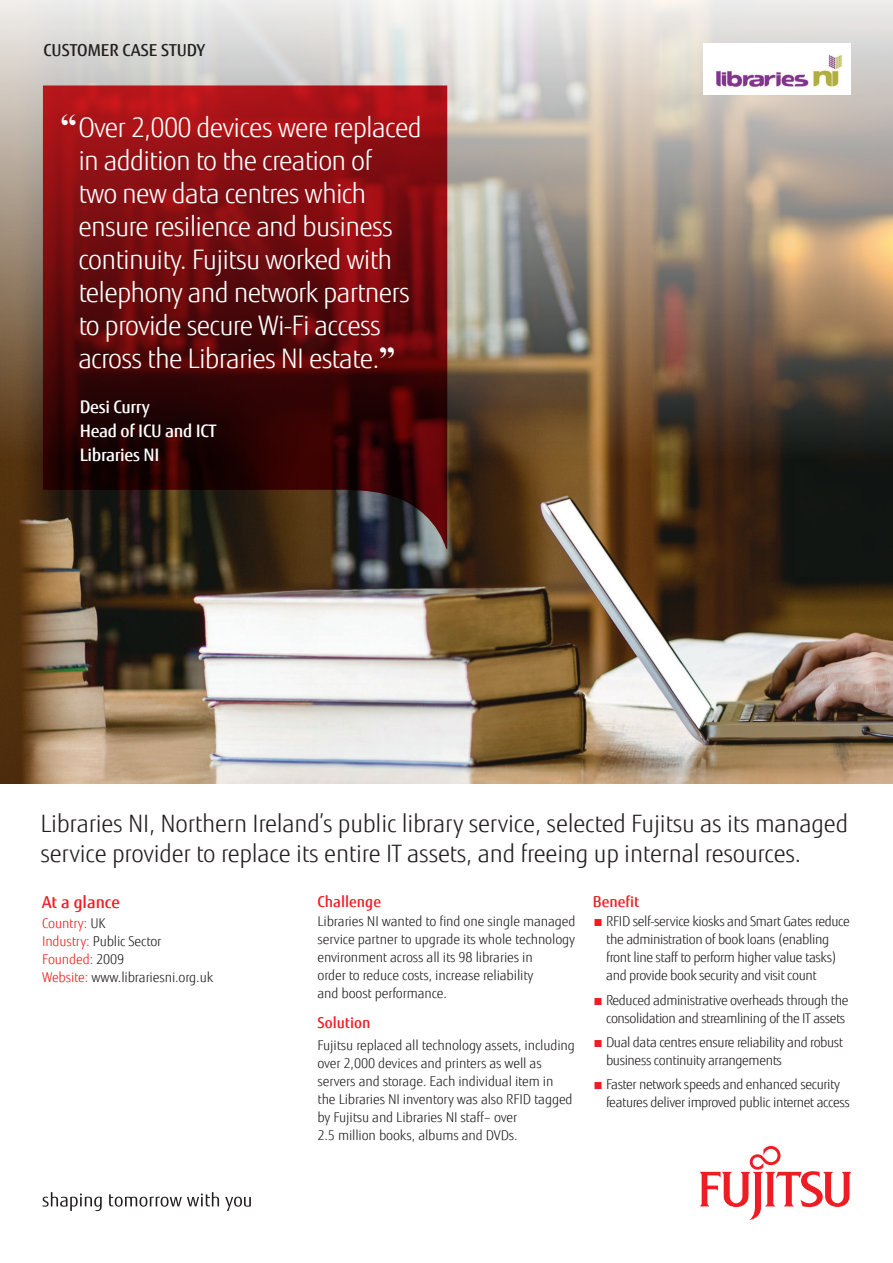
<style>
.page{position:relative;width:893px;height:1263px;background:#fff}
.page>*{position:absolute;margin:0;border:0;box-sizing:border-box;transform-origin:0 0}
.t1{font:300 27px/33px "Fujitsu Sans";letter-spacing:-.03em;color:#fff}
.t2{font:300 24px/30px "Fujitsu Sans";letter-spacing:-.01em;color:#231f20}
.t3{font:500 17.25px "Fujitsu Sans";letter-spacing:-.02em;color:#fff}
.Bullet{font:500 16.5px "Fujitsu Sans";color:#231f20}
.Bullet-2{font:500 16.5px "Fujitsu Sans";color:#ee1d23}
.Bullet-3{font:500 15px "Fujitsu Sans";color:#ee1d23}
.Bullet-4{font:300 13.5px/18px "Fujitsu Sans";letter-spacing:-.025em;color:#231f20}
.Bullet-5{font:300 13.5px "Fujitsu Sans";letter-spacing:-.01em;color:#ee1d23}
.s1{font-family:"Times New Roman";font-weight:700;font-size:33px}
.s2{color:#231f20}
.s3{color:#ee1d23}
</style>
<div class="page">
<img style="left:0;top:460px;width:893px;height:323px">
<img style="left:0;top:0;width:893px;height:460px">
<svg style="left:699px;top:1146px;width:153px;height:74px"></svg>
<svg style="left:43px;top:1192px;width:59px;height:19px"></svg>
<svg style="left:109px;top:1192px;width:110px;height:15px"></svg>
<svg style="left:225px;top:1197px;width:26px;height:14px"></svg>
<svg style="left:43px;top:85px;width:404px;height:464px;background:#610e0f"></svg>
<div style="left:703px;top:44px;width:147px;height:51px;background:#fff"></div>
<img style="left:716px;top:54px;width:127px;height:34px">
<p class="Bullet" style="left:44px;top:39px;width:163px">CUSTOMER CASE STUDY</p>
<p class="t1" style="left:78px;top:111px;width:345px;text-indent:-18px"><span class="s1">“</span>Over 2,000 devices were replaced in addition to the creation of<br>two new data centres which ensure resilience and business continuity. Fujitsu worked with telephony and network partners to provide secure Wi-Fi access across the Libraries NI estate.<span class="s1">”</span></p>
<p class="t3" style="left:80px;top:396px;width:72px">Desi Curry</p>
<p class="t3" style="left:80px;top:420px;width:138px">Head of ICU and ICT</p>
<p class="t3" style="left:80px;top:444px;width:81px">Libraries NI</p>
<p class="t2" style="left:40px;top:809px;width:809px">Libraries NI, Northern Ireland’s public library service, selected Fujitsu as its managed service provider to replace its entire IT assets, and freeing up internal resources.</p>
<p class="Bullet-2" style="left:42px;top:892px;width:80px">At a glance</p>
<p class="Bullet-5" style="left:42px;top:914px;width:65px">Country: <span class="s2">UK</span></p>
<p class="Bullet-4" style="left:42px;top:932px;width:121px"><span class="s3">Industry:</span> Public Sector</p>
<p class="Bullet-5" style="left:42px;top:950px;width:84px">Founded: <span class="s2">2009</span></p>
<p class="Bullet-4" style="left:42px;top:968px;width:173px"><span class="s3">Website:</span> www.librariesni.org.uk</p>
<p class="Bullet-3" style="left:317px;top:892px;width:65px">Challenge</p>
<p class="Bullet-4" style="left:317px;top:913px;width:259px">Libraries NI wanted to find one single managed service partner to upgrade its whole technology environment across all its 98 libraries in<br>order to reduce costs, increase reliability<br>and boost performance.</p>
<p class="Bullet-3" style="left:317px;top:1013px;width:55px">Solution</p>
<p class="Bullet-4" style="left:317px;top:1036px;width:259px">Fujitsu replaced all technology assets, including over 2,000 devices and printers as well as servers and storage. Each individual item in the Libraries NI inventory was also RFID tagged by Fujitsu and Libraries NI staff– over<br>2.5 million books, albums and DVDs.</p>
<p class="Bullet-3" style="left:593px;top:892px;width:48px">Benefit</p>
<p class="Bullet-4" style="left:606px;top:913px;width:245px;text-indent:-13px"><span class="s3">■</span> RFID self-service kiosks and Smart Gates reduce the administration of book loans (enabling front line staff to perform higher value tasks) and provide book security and visit count</p>
<p class="Bullet-4" style="left:593px;top:991px;width:257px;text-align:right"><span class="s3">■</span> Reduced administrative overheads through the consolidation and streamlining of the IT assets</p>
<p class="Bullet-4" style="left:606px;top:1033px;width:238px;text-indent:-13px"><span class="s3">■</span> Dual data centres ensure reliability and robust business continuity arrangements</p>
<p class="Bullet-4" style="left:606px;top:1076px;width:245px;text-indent:-13px"><span class="s3">■</span> Faster network speeds and enhanced security features deliver improved public internet access</p>
</div>
